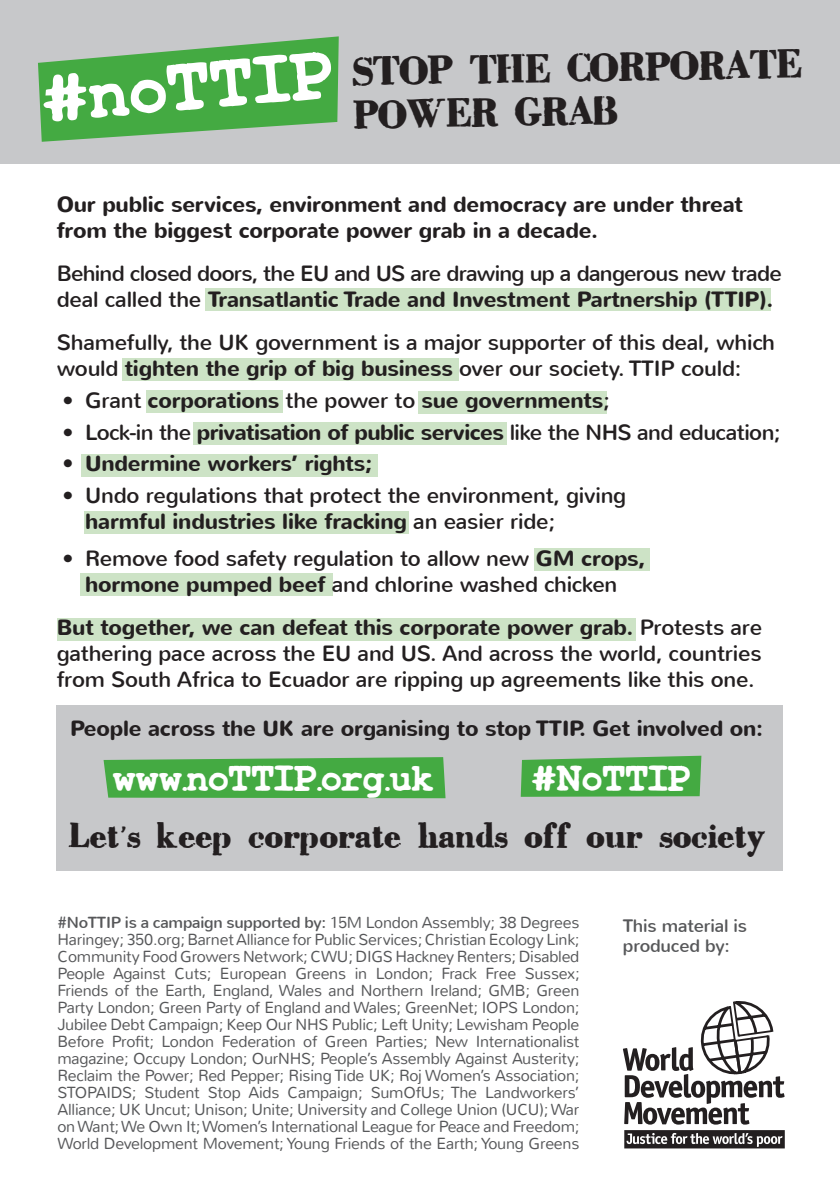
<style>
.page{position:relative;width:840px;height:1191px;background:#fff}
.page>*{position:absolute;margin:0;border:0;box-sizing:border-box;transform-origin:0 0}
.t1{font:56px "Type Wrong Smudged Bold";color:#fff;scale:1.5 1}
.t2{font:36px/43.2px "Plastik Film";color:#231f20}
.t3{font:32px "Plastik Film";letter-spacing:.005em;color:#231f20}
.t4{font:30px "Type Wrong Smudged Bold";letter-spacing:-.01em;color:#fff}
.t5{font:30px "Type Wrong Smudged Bold";letter-spacing:-.01em;color:#fff;scale:1.5 1}
.t6{font:22px/26px "Nunito";letter-spacing:-.01em;color:#231f20}
.t7{font:700 22px/26px "Nunito";letter-spacing:-.01em;color:#231f20}
.t8{font:22px/26px "Nunito";letter-spacing:-.035em;color:#231f20}
.t9{font:18px/20px "Nunito";letter-spacing:-.01em;color:#57585a}
.t10{font:300 16px/17px "Nunito";letter-spacing:-.015em;color:#57585a;text-align:justify}
.s1{font-weight:700}
.s2{font-weight:400}
.s3{font-family:"Gagamond";font-weight:700}
</style>
<div class="page">
<div style="left:0;top:0;width:839px;height:163px;background:#c7c8ca"></div>
<div style="left:57px;top:704px;width:725px;height:166px;background:#c7c8ca"></div>
<svg style="left:38px;top:36px;width:300px;height:106px"></svg>
<div style="left:205px;top:288px;width:565px;height:22px;background:#cde3c6"></div>
<div style="left:122px;top:358px;width:336px;height:22px;background:#cde3c6"></div>
<div style="left:146px;top:390px;width:136px;height:22px;background:#cde3c6"></div>
<div style="left:418px;top:391px;width:189px;height:23px;background:#cde3c6"></div>
<div style="left:193px;top:422px;width:313px;height:23px;background:#cde3c6"></div>
<div style="left:81px;top:573px;width:252px;height:22px;background:#cde3c6"></div>
<div style="left:533px;top:548px;width:116px;height:23px;background:#cde3c6"></div>
<div style="left:57px;top:617px;width:578px;height:23px;background:#cde3c6"></div>
<svg style="left:103px;top:757px;width:342px;height:41px;background:#4aab48"></svg>
<svg style="left:520px;top:755px;width:181px;height:42px;background:#4fac4e"></svg>
<div style="left:81px;top:454px;width:296px;height:22px;background:#cde3c6"></div>
<div style="left:84px;top:511px;width:324px;height:22px;background:#cde3c6"></div>
<svg style="left:623px;top:1001px;width:160px;height:123px"></svg>
<svg style="left:624px;top:1130px;width:159px;height:18px;background:#575455"></svg>
<p class="t1" style="left:41px;top:75px;width:196px;rotate:-5deg">#noTTIP</p>
<p class="t2" style="left:352px;top:55px;width:451px;rotate:-1deg">STOP THE CORPORATE<br>POWER GRAB</p>
<p class="t7" style="left:57px;top:192px;width:687px">Our public services, environment and democracy are under threat from the biggest corporate power grab in a decade.</p>
<p class="t8" style="left:57px;top:261px;width:726px">Behind closed doors, the EU and US are drawing up a dangerous new trade deal called the <span class="s1">Transatlantic Trade and Investment Partnership (TTIP).</span></p>
<p class="t6" style="left:57px;top:330px;width:719px">Shamefully, the UK government is a major supporter of this deal, which would <span class="s1">tighten the grip of big business</span> over our society. TTIP could:</p>
<p class="t7" style="left:62px;top:388px;width:548px"><span class="s2">• Grant</span> corporations <span class="s2">the power to</span> sue governments<span class="s2">;</span></p>
<p class="t6" style="left:62px;top:419px;width:719px">• Lock-in the <span class="s1">privatisation of public services</span> like the NHS and education;</p>
<p class="t7" style="left:62px;top:451px;width:311px">• Undermine workers’ rights;</p>
<p class="t6" style="left:85px;top:483px;width:542px;text-indent:-23px">• Undo regulations that protect the environment, giving <span class="s1">harmful industries like fracking</span> an easier ride;</p>
<p class="t6" style="left:62px;top:546px;width:584px;text-align:center">• Remove food safety regulation to allow new <span class="s1">GM crops, hormone pumped beef</span> and chlorine washed chicken</p>
<p class="t6" style="left:57px;top:615px;width:706px;text-align:justify"><span class="s1">But together, we can defeat this corporate power grab.</span> Protests are gathering pace across the EU and US. And across the world, countries from South Africa to Ecuador are ripping up agreements like this one.</p>
<p class="t7" style="left:70px;top:716px;width:694px">People across the UK are organising to stop TTIP. Get involved on:</p>
<p class="t4" style="left:113px;top:765px;width:322px">www.noTTIP.org.uk</p>
<p class="t5" style="left:531px;top:765px;width:107px">#NoTTIP</p>
<p class="t3" style="left:69px;top:821px;width:698px">Let<span class="s3">’</span>s keep corporate hands off our society</p>
<p class="t10" style="left:57px;top:914px;width:523px"><span class="s2">#NoTTIP is a campaign supported by:</span> 15M London Assembly; 38 Degrees Haringey; 350.org; Barnet Alliance for Public Services; Christian Ecology Link; Community Food Growers Network; CWU; DIGS Hackney Renters; Disabled People Against Cuts; European Greens in London; Frack Free Sussex; Friends of the Earth, England, Wales and Northern Ireland; GMB; Green Party London; Green Party of England and Wales; GreenNet; IOPS London; Jubilee Debt Campaign; Keep Our NHS Public; Left Unity; Lewisham People Before Profit; London Federation of Green Parties; New Internationalist magazine; Occupy London; OurNHS; People’s Assembly Against Austerity; Reclaim the Power; Red Pepper; Rising Tide UK; Roj Women’s Association; STOPAIDS; Student Stop Aids Campaign; SumOfUs; The Landworkers’ Alliance; UK Uncut; Unison; Unite; University and College Union (UCU); War on Want; We Own It; Women’s International League for Peace and Freedom; World Development Movement; Young Friends of the Earth; Young Greens</p>
<p class="t9" style="left:622px;top:916px;width:126px">This material is produced by:</p>
</div>
